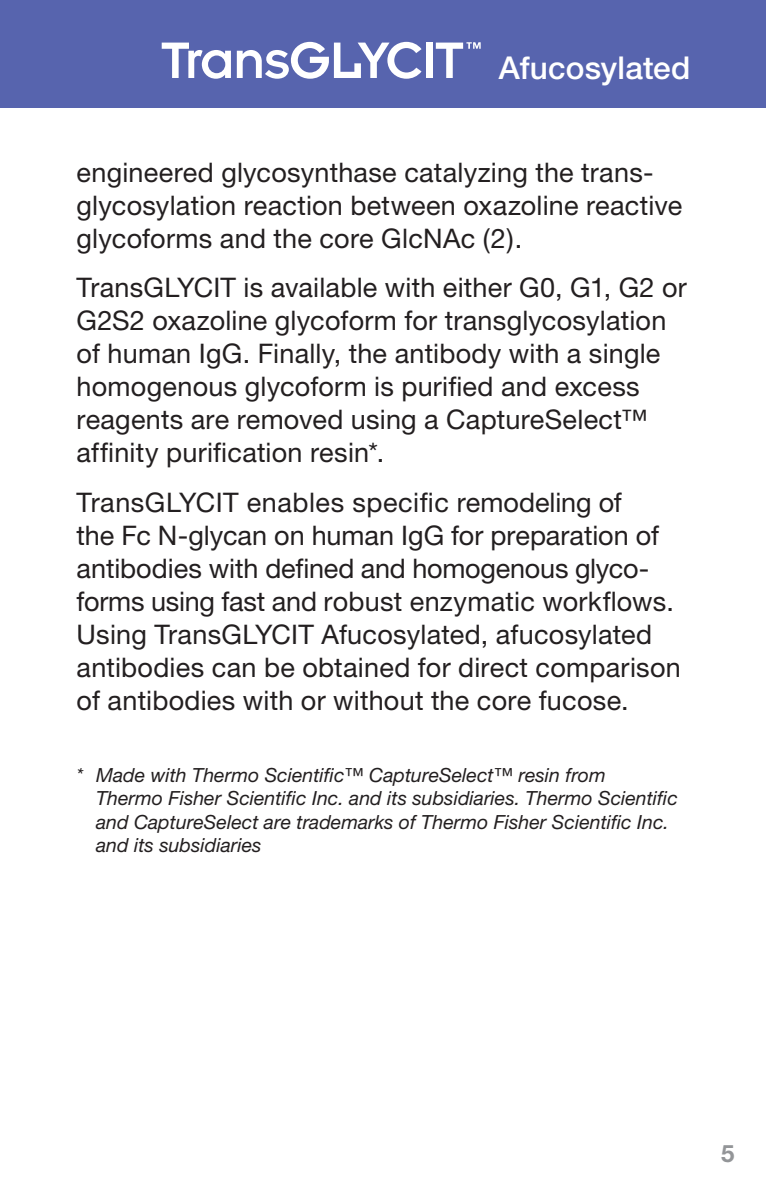
<style>
.page{position:relative;width:766px;height:1191px;background:#fff}
.page>*{position:absolute;margin:0;border:0;box-sizing:border-box;transform-origin:0 0}
.t1{font:500 31.5px "Helvetica Neue";letter-spacing:.005em;color:#fff}
.t2{font:27px/33px "Helvetica Neue";letter-spacing:.01em;color:#231f20}
.t3{font:700 24px "Helvetica Neue";color:#939598}
.note_ul{font:italic 19.5px/23.4px "Helvetica Neue";color:#231f20}
</style>
<div class="page">
<div style="left:0;top:0;width:765px;height:108px;background:#5764ae"></div>
<svg style="left:162px;top:43px;width:69px;height:36px"></svg>
<svg style="left:237px;top:42px;width:184px;height:37px"></svg>
<div style="left:426px;top:43px;width:6px;height:35px;background:#fff"></div>
<svg style="left:435px;top:42px;width:45px;height:36px"></svg>
<p class="t1" style="left:498px;top:49px;width:193px">Afucosylated</p>
<p class="t2" style="left:77px;top:155px;width:607px">engineered glycosynthase catalyzing the trans&shy;glycosylation reaction between oxazoline reactive glycoforms and the core GlcNAc (2).</p>
<p class="t2" style="left:77px;top:271px;width:611px">TransGLYCIT is available with either G0, G1, G2 or G2S2 oxazoline glycoform for transglycosylation of human IgG. Finally, the antibody with a single homogenous glycoform is purified and excess reagents are removed using a CaptureSelect™ affinity purification resin*.</p>
<p class="t2" style="left:77px;top:485px;width:605px">TransGLYCIT enables specific remodeling of<br>the Fc N-glycan on human IgG for preparation of antibodies with defined and homogenous glyco&shy;forms using fast and robust enzymatic workflows.<br>Using TransGLYCIT Afucosylated, afucosylated antibodies can be obtained for direct comparison of antibodies with or without the core fucose.</p>
<p class="note_ul" style="left:96px;top:763px;width:583px;text-indent:-19px">* Made with Thermo Scientific™ CaptureSelect™ resin from<br>Thermo Fisher Scientific Inc. and its subsidiaries. Thermo Scientific and CaptureSelect are trademarks of Thermo Fisher Scientific Inc. and its subsidiaries</p>
<p class="t3" style="left:720px;top:1138px;width:15px">5</p>
</div>
